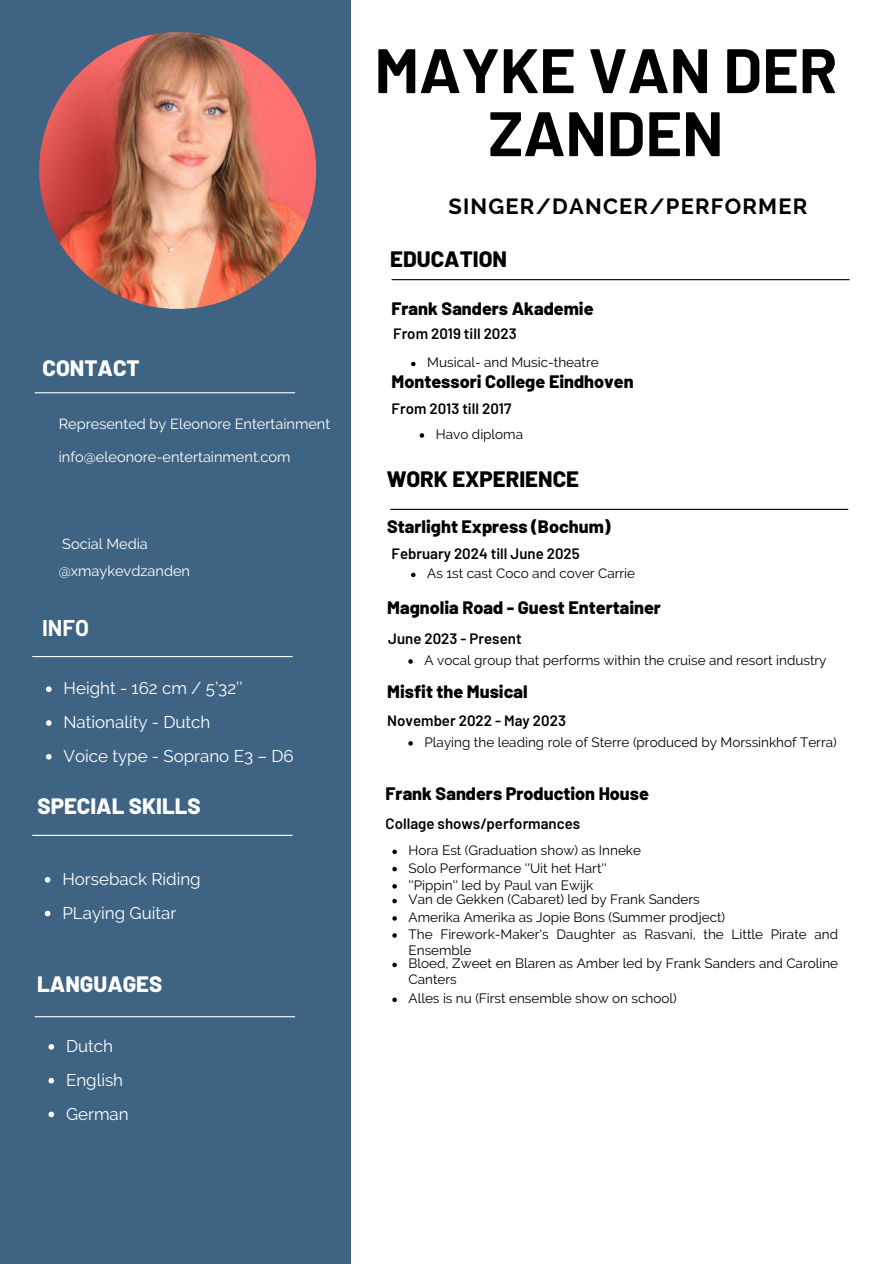
<style>
.page{position:relative;width:894px;height:1264px;background:#fff}
.page>*{position:absolute;margin:0;border:0;box-sizing:border-box;transform-origin:0 0}
.t1{font:700 62.7px/63px "Barlow";color:#000;text-align:center}
.t2{font:800 22.2px "Barlow";color:#fff}
.t3{font:800 22.2px "Barlow";color:#000}
.t4{font:700 22.2px "Barlow";color:#fff}
.t5{font:700 21.9px "Raleway";letter-spacing:.055em;color:#000}
.t6{font:800 18px "Barlow";color:#000}
.t7{font:16.95px "Raleway";color:#fff}
.t8{font:600 15px "Barlow";color:#000}
.t9{font:14.55px "Raleway";color:#fff}
.t10{font:13.5px/15.8px "Raleway";color:#000}
</style>
<div class="page">
<div style="left:0;top:0;width:351px;height:1263px;background:#3f6483"></div>
<hr style="left:32px;top:834px;width:260px;height:2px;background:#fff">
<hr style="left:35px;top:1016px;width:260px;height:1px;background:#fff">
<img style="left:39px;top:32px;width:277px;height:277px;border-radius:50%">
<hr style="left:391px;top:279px;width:458px;height:1px;background:#000">
<hr style="left:390px;top:509px;width:458px;height:1px;background:#000">
<hr style="left:35px;top:392px;width:260px;height:1px;background:#fff">
<hr style="left:32px;top:656px;width:260px;height:1px;background:#fff">
<svg style="left:45px;top:877px;width:5px;height:5px"></svg>
<svg style="left:45px;top:910px;width:5px;height:6px"></svg>
<svg style="left:48px;top:1044px;width:6px;height:5px"></svg>
<svg style="left:48px;top:1077px;width:6px;height:6px"></svg>
<svg style="left:48px;top:1111px;width:6px;height:6px"></svg>
<svg style="left:46px;top:686px;width:6px;height:6px"></svg>
<svg style="left:46px;top:720px;width:6px;height:5px"></svg>
<svg style="left:46px;top:754px;width:6px;height:5px"></svg>
<svg style="left:411px;top:362px;width:4px;height:4px"></svg>
<svg style="left:392px;top:849px;width:5px;height:5px"></svg>
<svg style="left:408px;top:659px;width:5px;height:4px"></svg>
<svg style="left:408px;top:741px;width:5px;height:4px"></svg>
<svg style="left:419px;top:433px;width:5px;height:4px"></svg>
<svg style="left:392px;top:866px;width:5px;height:5px"></svg>
<svg style="left:392px;top:884px;width:5px;height:4px"></svg>
<svg style="left:392px;top:898px;width:5px;height:5px"></svg>
<svg style="left:392px;top:933px;width:5px;height:4px"></svg>
<svg style="left:392px;top:916px;width:5px;height:4px"></svg>
<svg style="left:392px;top:962px;width:5px;height:5px"></svg>
<svg style="left:392px;top:997px;width:5px;height:5px"></svg>
<svg style="left:411px;top:572px;width:4px;height:5px"></svg>
<h2 class="t2" style="left:43px;top:354px;width:99px">CONTACT</h2>
<h2 class="t9" style="left:59px;top:415px;width:273px">Represented by Eleonore Entertainment</h2>
<h2 class="t9" style="left:59px;top:448px;width:233px">info@eleonore-entertainment.com</h2>
<p class="t9" style="left:62px;top:535px;width:87px">Social Media</p>
<h5 class="t9" style="left:59px;top:562px;width:133px">@xmaykevdzanden</h5>
<p class="t4" style="left:42px;top:614px;width:48px">INFO</p>
<p class="t7" style="left:64px;top:678px;width:180px">Height - 162 cm / 5’32’’</p>
<p class="t7" style="left:64px;top:712px;width:148px">Nationality - Dutch</p>
<h1 class="t7" style="left:64px;top:746px;width:231px">Voice type - Soprano E3 – D6</h1>
<h2 class="t2" style="left:37px;top:791px;width:165px">SPECIAL SKILLS</h2>
<h6 class="t7" style="left:62px;top:868px;width:140px">Horseback Riding</h6>
<h6 class="t7" style="left:62px;top:902px;width:115px">PLaying Guitar</h6>
<h6 class="t2" style="left:37px;top:970px;width:127px">LANGUAGES</h6>
<h6 class="t7" style="left:66px;top:1036px;width:48px">Dutch</h6>
<h2 class="t7" style="left:66px;top:1069px;width:59px">English</h2>
<p class="t7" style="left:66px;top:1103px;width:64px">German</p>
<p class="t1" style="left:374px;top:37px;width:464px">MAYKE VAN DER<br>ZANDEN</p>
<p class="t5" style="left:448px;top:193px;width:360px">SINGER/DANCER/PERFORMER</p>
<h2 class="t3" style="left:390px;top:244px;width:118px">EDUCATION</h2>
<p class="t6" style="left:391px;top:296px;width:203px">Frank Sanders Akademie</p>
<h3 class="t8" style="left:393px;top:324px;width:125px">From 2019 till 2023</h3>
<h3 class="t10" style="left:427px;top:355px;width:173px">Musical- and Music-theatre</h3>
<p class="t6" style="left:391px;top:370px;width:243px">Montessori College Eindhoven</p>
<h5 class="t8" style="left:391px;top:399px;width:121px">From 2013 till 2017</h5>
<p class="t10" style="left:436px;top:426px;width:89px">Havo diploma</p>
<p class="t3" style="left:387px;top:465px;width:193px">WORK EXPERIENCE</p>
<p class="t6" style="left:387px;top:515px;width:225px">Starlight Express (Bochum)</p>
<p class="t8" style="left:391px;top:544px;width:190px">February 2024 till June 2025</p>
<p class="t10" style="left:427px;top:565px;width:209px">As 1st cast Coco and cover Carrie</p>
<h2 class="t6" style="left:387px;top:596px;width:275px">Magnolia Road - Guest Entertainer</h2>
<h3 class="t8" style="left:388px;top:628px;width:135px">June 2023 - Present</h3>
<h5 class="t10" style="left:424px;top:652px;width:403px">A vocal group that performs within the cruise and resort industry</h5>
<p class="t6" style="left:387px;top:680px;width:142px">Misfit the Musical</p>
<h3 class="t8" style="left:387px;top:710px;width:180px">November 2022 - May 2023</h3>
<h5 class="t10" style="left:424px;top:734px;width:413px">Playing the leading role of Sterre (produced by Morssinkhof Terra)</h5>
<h5 class="t6" style="left:385px;top:782px;width:265px">Frank Sanders Production House</h5>
<p class="t8" style="left:385px;top:814px;width:196px">Collage shows/performances</p>
<h3 class="t10" style="left:408px;top:842px;width:234px">Hora Est (Graduation show) as Inneke</h3>
<h3 class="t10" style="left:408px;top:859px;width:200px">Solo Performance ''Uit het Hart''</h3>
<h5 class="t10" style="left:408px;top:877px;width:186px">''Pippin'' led by Paul van Ewijk</h5>
<p class="t10" style="left:408px;top:891px;width:293px">Van de Gekken (Cabaret) led by Frank Sanders</p>
<p class="t10" style="left:408px;top:926px;width:431px">The Firework-Maker's Daughter as Rasvani, the Little Pirate and<br>Ensemble</p>
<p class="t10" style="left:408px;top:909px;width:318px">Amerika Amerika as Jopie Bons (Summer prodject)</p>
<p class="t10" style="left:408px;top:955px;width:431px">Bloed, Zweet en Blaren as Amber led by Frank Sanders and Caroline<br>Canters</p>
<p class="t10" style="left:408px;top:990px;width:270px">Alles is nu (First ensemble show on school)</p>
</div>
